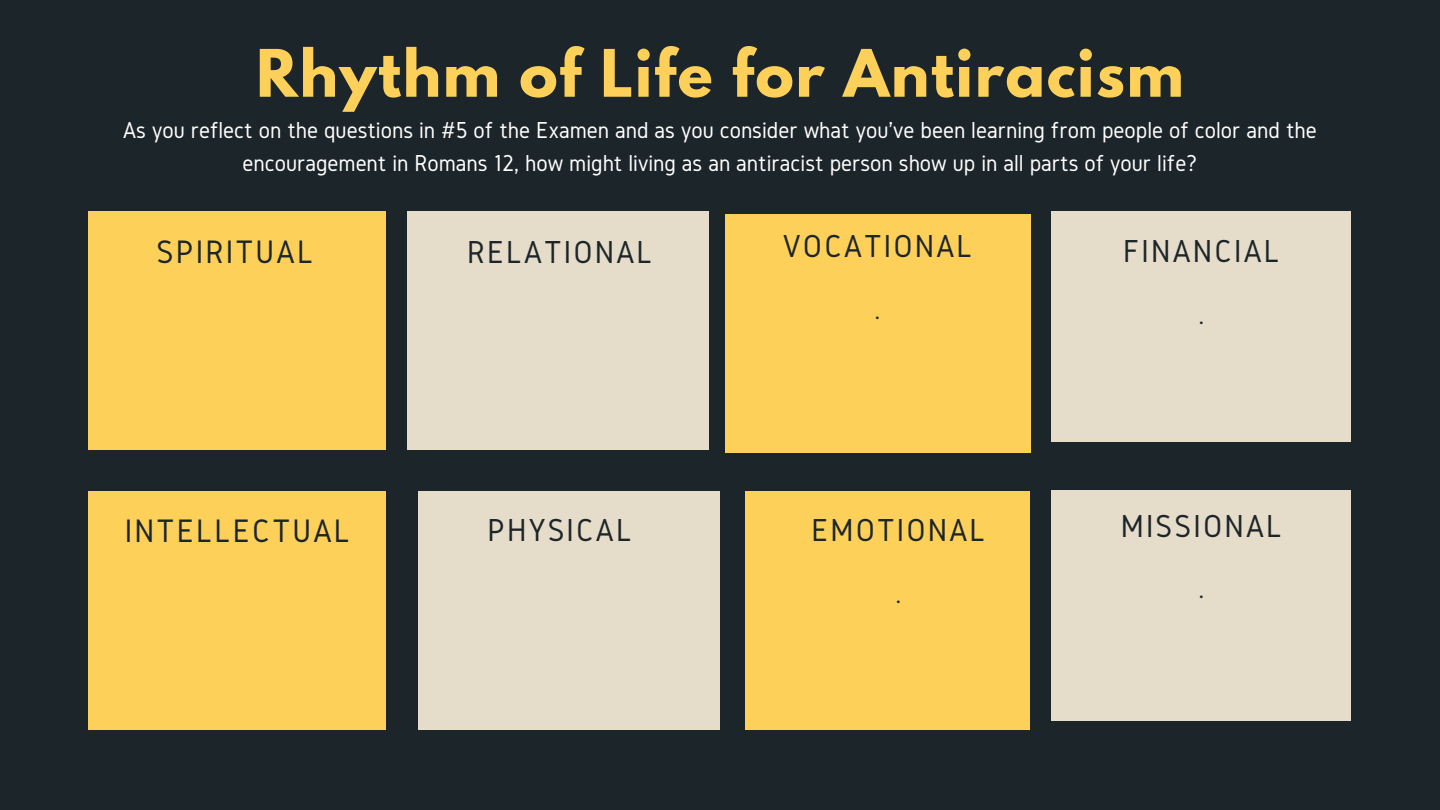
<style>
.page{position:relative;width:1440px;height:810px;background:#1c2529}
.page>*{position:absolute;margin:0;border:0;box-sizing:border-box;transform-origin:0 0}
.t1{font:700 58px "League Spartan";letter-spacing:.03em;color:#fdd05a}
.t2{font:33.7px "Gidole";letter-spacing:.065em;color:#1c2529}
.t3{font:33px "Gidole";letter-spacing:.065em;color:#1c2529}
.t4{font:26px "Gidole";color:#1c2529}
.t5{font:24px/33px "Gidole";color:#fff;text-align:center}
</style>
<div class="page">
<div style="left:88px;top:211px;width:298px;height:239px;background:#fdd05a"></div>
<div style="left:1051px;top:211px;width:300px;height:230px;background:#e6dcca"></div>
<div style="left:725px;top:214px;width:306px;height:239px;background:#fdd05a"></div>
<div style="left:407px;top:211px;width:302px;height:239px;background:#e6dcca"></div>
<div style="left:88px;top:491px;width:298px;height:238px;background:#fdd05a"></div>
<div style="left:418px;top:491px;width:302px;height:238px;background:#e6dcca"></div>
<div style="left:745px;top:491px;width:285px;height:238px;background:#fdd05a"></div>
<div style="left:1051px;top:491px;width:300px;height:230px;background:#e6dcca"></div>
<h1 class="t1" style="left:256px;top:45px;width:929px">Rhythm of Life for Antiracism</h1>
<p class="t5" style="left:123px;top:113px;width:1195px">As you reflect on the questions in #5 of the Examen and as you consider what you've been learning from people of color and the encouragement in Romans 12, how might living as an antiracist person show up in all parts of your life?</p>
<h2 class="t2" style="left:156px;top:233px;width:158px">SPIRITUAL</h2>
<h3 class="t3" style="left:467px;top:234px;width:187px">RELATIONAL</h3>
<h3 class="t3" style="left:783px;top:228px;width:191px">VOCATIONAL</h3>
<h3 class="t3" style="left:1123px;top:233px;width:158px">FINANCIAL</h3>
<p class="t4" style="left:875px;top:296px;width:7px">.</p>
<p class="t4" style="left:1199px;top:301px;width:7px">.</p>
<h2 class="t2" style="left:125px;top:512px;width:227px">INTELLECTUAL</h2>
<h3 class="t3" style="left:488px;top:512px;width:146px">PHYSICAL</h3>
<h3 class="t3" style="left:812px;top:512px;width:175px">EMOTIONAL</h3>
<h3 class="t3" style="left:1121px;top:508px;width:163px">MISSIONAL</h3>
<p class="t4" style="left:896px;top:580px;width:7px">.</p>
<p class="t4" style="left:1199px;top:575px;width:7px">.</p>
</div>
